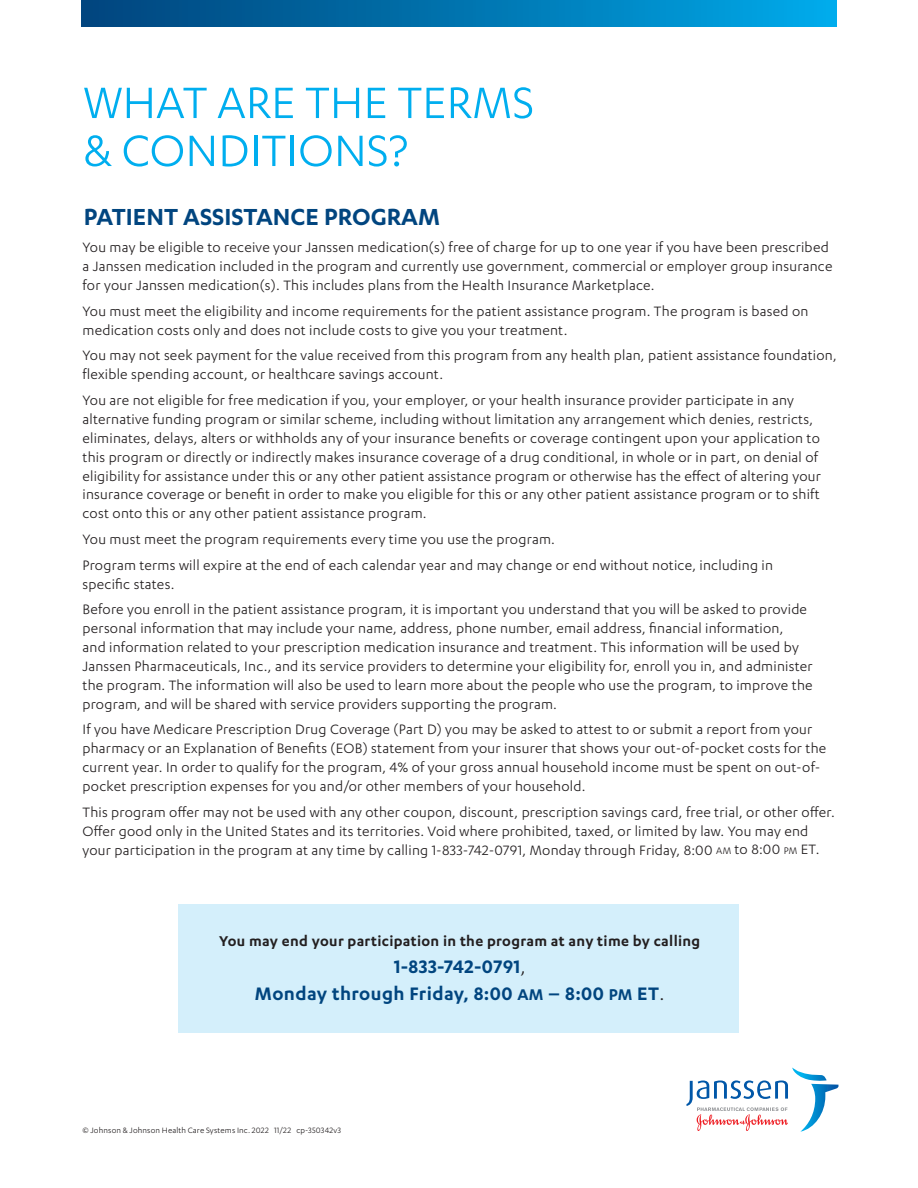
<style>
.page{position:relative;width:918px;height:1188px;background:#fff}
.page>*{position:absolute;margin:0;border:0;box-sizing:border-box;transform-origin:0 0}
.t1{font:51px/48px "Karbon";color:#00aeef}
.t2{font:600 27px "Karbon";color:#01457f}
.t3{font:600 21px/27px "Karbon";letter-spacing:.02em;color:#01457f;text-align:center}
.t4{font:600 16.5px "Karbon";letter-spacing:.02em;color:#231f20}
.t5{font:15.75px/18.9px "Karbon";letter-spacing:.015em;color:#231f20}
.t6{font:9px "Karbon";letter-spacing:.02em;color:#231f20}
.s1{font-size:10.95px}
.s2{font-weight:400;color:#231f20}
.s3{font-size:18px}
</style>
<div class="page">
<div style="left:81px;top:0;width:756px;height:27px;background:linear-gradient(to right,#00427a,#00a9e8)"></div>
<div style="left:179px;top:904px;width:560px;height:129px;background:#d4effb"></div>
<svg style="left:687px;top:1067px;width:151px;height:65px"></svg>
<h1 class="t1" style="left:84px;top:77px;width:452px">WHAT ARE THE TERMS &amp; CONDITIONS?</h1>
<h2 class="t2" style="left:84px;top:202px;width:358px">PATIENT ASSISTANCE PROGRAM</h2>
<p class="t5" style="left:82px;top:238px;width:752px">You may be eligible to receive your Janssen medication(s) free of charge for up to one year if you have been prescribed a Janssen medication included in the program and currently use government, commercial or employer group insurance for your Janssen medication(s). This includes plans from the Health Insurance Marketplace.</p>
<p class="t5" style="left:82px;top:301px;width:728px">You must meet the eligibility and income requirements for the patient assistance program. The program is based on medication costs only and does not include costs to give you your treatment.</p>
<p class="t5" style="left:82px;top:346px;width:756px">You may not seek payment for the value received from this program from any health plan, patient assistance foundation, flexible spending account, or healthcare savings account.</p>
<p class="t5" style="left:82px;top:390px;width:740px">You are not eligible for free medication if you, your employer, or your health insurance provider participate in any alternative funding program or similar scheme, including without limitation any arrangement which denies, restricts, eliminates, delays, alters or withholds any of your insurance benefits or coverage contingent upon your application to this program or directly or indirectly makes insurance coverage of a drug conditional, in whole or in part, on denial of eligibility for assistance under this or any other patient assistance program or otherwise has the effect of altering your insurance coverage or benefit in order to make you eligible for this or any other patient assistance program or to shift cost onto this or any other patient assistance program.</p>
<p class="t5" style="left:82px;top:526px;width:692px;line-height:25.7px">You must meet the program requirements every time you use the program.<br>Program terms will expire at the end of each calendar year and may change or end without notice, including in</p>
<p class="t5" style="left:82px;top:571px;width:726px;line-height:25.7px">specific states.<br>Before you enroll in the patient assistance program, it is important you understand that you will be asked to provide</p>
<p class="t5" style="left:82px;top:618px;width:732px">personal information that may include your name, address, phone number, email address, financial information,<br>and information related to your prescription medication insurance and treatment. This information will be used by Janssen Pharmaceuticals, Inc., and its service providers to determine your eligibility for, enroll you in, and administer the program. The information will also be used to learn more about the people who use the program, to improve the program, and will be shared with service providers supporting the program.</p>
<p class="t5" style="left:82px;top:720px;width:745px">If you have Medicare Prescription Drug Coverage (Part D) you may be asked to attest to or submit a report from your pharmacy or an Explanation of Benefits (EOB) statement from your insurer that shows your out-of-pocket costs for the current year. In order to qualify for the program, 4% of your gross annual household income must be spent on out-of&shy;pocket prescription expenses for you and/or other members of your household.</p>
<p class="t5" style="left:82px;top:802px;width:754px">This program offer may not be used with any other coupon, discount, prescription savings card, free trial, or other offer.<br>Offer good only in the United States and its territories. Void where prohibited, taxed, or limited by law. You may end your participation in the program at any time by calling 1-833-742-0791, Monday through Friday, 8:00 <span class="s1">am</span> to 8:00 <span class="s1">pm</span> ET.</p>
<p class="t4" style="left:219px;top:932px;width:483px">You may end your participation in the program at any time by calling</p>
<h3 class="t3" style="left:255px;top:952px;width:411px">1-833-742-0791<span class="s2">,<br></span>Monday through Friday, 8:00 <span class="s3">AM</span> – 8:00 <span class="s3">PM</span> ET<span class="s2">.</span></h3>
<p class="t6" style="left:82px;top:1125px;width:260px">© Johnson &amp; Johnson Health Care Systems Inc. 2022 11/22 cp-350342v3</p>
</div>
